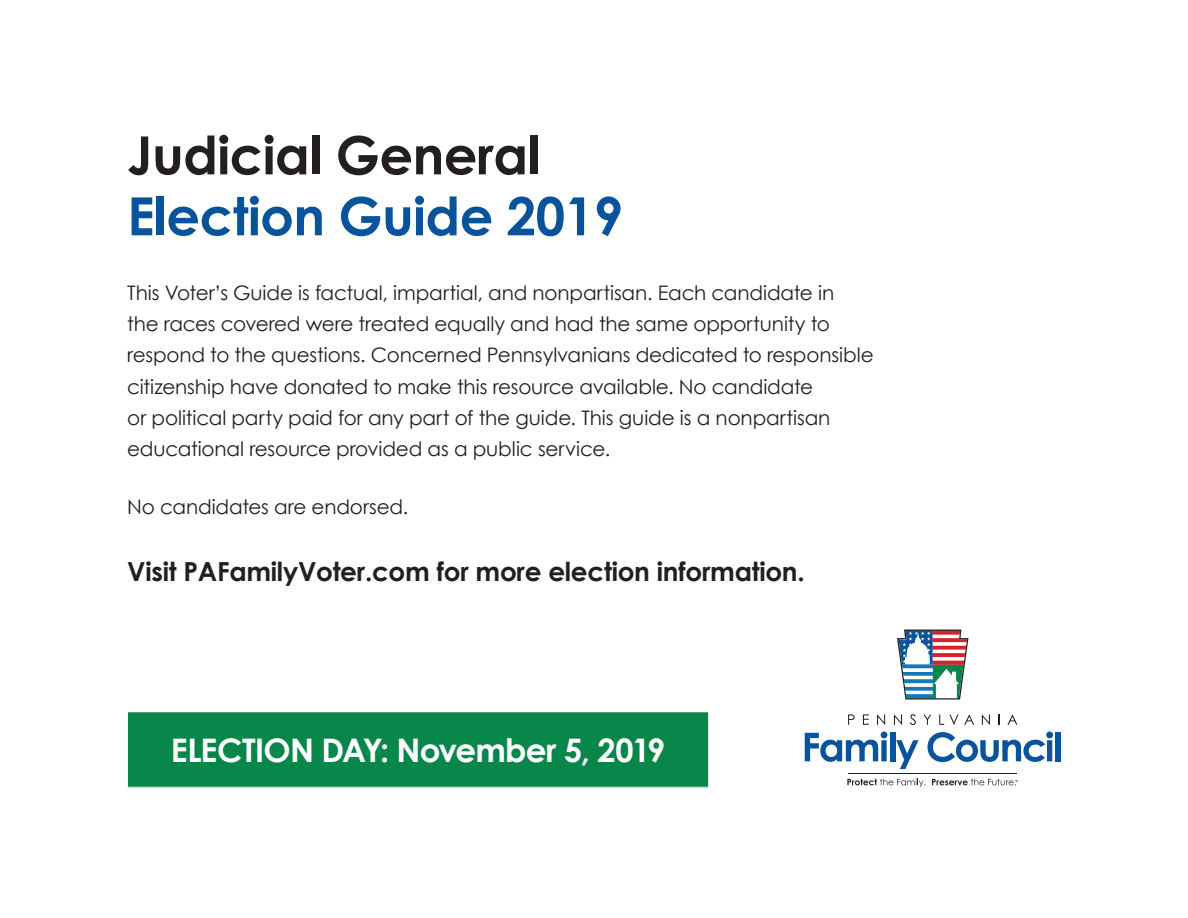
<style>
.page{position:relative;width:1188px;height:918px;background:#fff}
.page>*{position:absolute;margin:0;border:0;box-sizing:border-box;transform-origin:0 0}
.t1{font:700 52.8px/60.9px "Century Gothic";letter-spacing:-.01em;color:#09539c}
.t2{font:700 32.4px "Century Gothic";letter-spacing:-.025em;color:#fff}
.t3{font:700 26.25px "Century Gothic";letter-spacing:-.01em;color:#231f20}
.t4{font:19.95px/31.3px "Century Gothic";letter-spacing:-.01em;color:#231f20}
.s1{color:#231f20}
</style>
<div class="page">
<div style="left:127px;top:712px;width:582px;height:75px;background:#09864a"></div>
<svg style="left:848px;top:714px;width:7px;height:11px"></svg>
<svg style="left:863px;top:714px;width:6px;height:11px"></svg>
<svg style="left:877px;top:714px;width:8px;height:11px"></svg>
<svg style="left:894px;top:714px;width:8px;height:11px"></svg>
<svg style="left:910px;top:714px;width:6px;height:11px"></svg>
<svg style="left:924px;top:714px;width:7px;height:11px"></svg>
<svg style="left:939px;top:714px;width:35px;height:11px"></svg>
<svg style="left:982px;top:714px;width:8px;height:11px"></svg>
<svg style="left:1007px;top:714px;width:10px;height:11px"></svg>
<svg style="left:847px;top:779px;width:78px;height:8px"></svg>
<svg style="left:932px;top:779px;width:86px;height:6px"></svg>
<hr style="left:848px;top:773px;width:169px;height:1px;background:#231f20">
<svg style="left:897px;top:630px;width:71px;height:70px"></svg>
<svg style="left:805px;top:732px;width:82px;height:30px"></svg>
<div style="left:890px;top:732px;width:5px;height:29px;background:#09539c"></div>
<svg style="left:896px;top:740px;width:23px;height:29px"></svg>
<svg style="left:928px;top:732px;width:125px;height:30px"></svg>
<div style="left:1055px;top:732px;width:6px;height:29px;background:#09539c"></div>
<p class="t1" style="left:127px;top:122px;width:497px"><span class="s1">Judicial General<br></span>Election Guide 2019</p>
<p class="t4" style="left:127px;top:277px;width:748px">This Voter’s Guide is factual, impartial, and nonpartisan. Each candidate in<br>the races covered were treated equally and had the same opportunity to respond to the questions. Concerned Pennsylvanians dedicated to responsible citizenship have donated to make this resource available. No candidate<br>or political party paid for any part of the guide. This guide is a nonpartisan educational resource provided as a public service.</p>
<p class="t4" style="left:127px;top:490px;width:283px">No candidates are endorsed.</p>
<p class="t3" style="left:127px;top:552px;width:679px">Visit PAFamilyVoter.com for more election information.</p>
<p class="t2" style="left:171px;top:725px;width:496px">ELECTION DAY: November 5, 2019</p>
</div>
